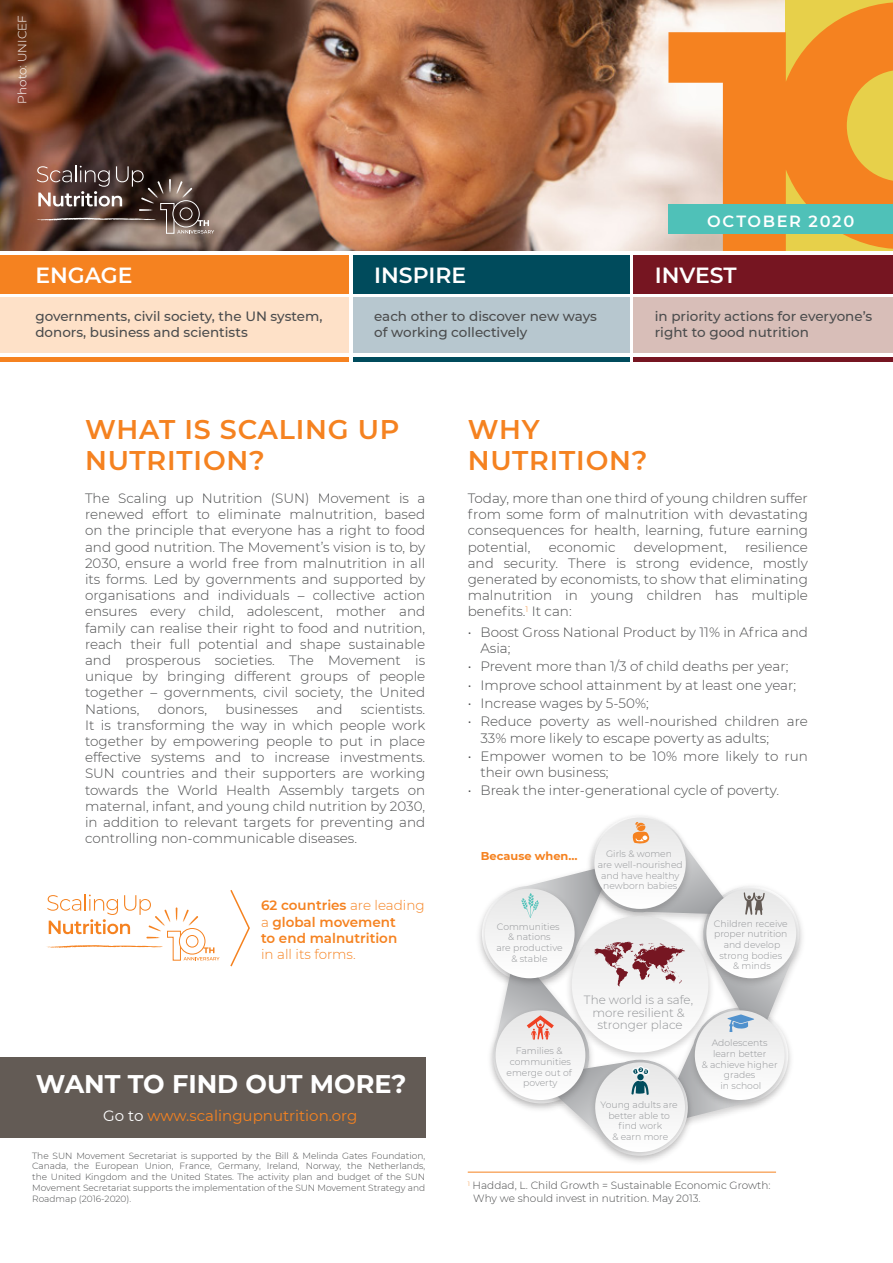
<style>
.page{position:relative;width:893px;height:1263px;background:#fff}
.page>*{position:absolute;margin:0;border:0;box-sizing:border-box;transform-origin:0 0}
.Big_title{font:600 27px/31.5px "Montserrat";letter-spacing:.03em;color:#f58220}
.t1{font:700 25.5px "Montserrat";color:#fff}
.green_title_key_mess{font:600 21.9px "Montserrat";color:#fff}
.green_title_key_mess-2{font:600 16.2px "Montserrat";letter-spacing:.105em;color:#fff}
.t2{font:15px "Montserrat";color:#f58220}
.body_text{font:300 13.5px/16.2px "Montserrat";color:#4b4c4d;text-align:justify}
.body_text-2{font:500 13.5px/16.2px "Montserrat";color:#4b4c4d}
.Big_title-2{font:600 13.5px/16.2px "Montserrat";color:#f58220;text-align:justify}
.body_text-3{font:300 12px "Montserrat";color:#fff}
.t3{font:300 11.85px/12.1px "Montserrat";color:#929497;text-align:center}
.t4{font:700 11.4px "Montserrat";color:#f58220}
.footnote{font:300 10.5px/12.6px "Montserrat";color:#4b4c4d}
.t5{font:300 9.3px/10.6px "Montserrat";color:#929497;text-align:center}
.body_text-4{font:300 9px/10.8px "Montserrat";color:#4b4c4d;text-align:justify}
.t6{font:700 3.75px "Montserrat";color:#fff}
.s1{font-weight:300}
.s2{color:#fff}
</style>
<div class="page">
<img style="left:0;top:0;width:786px;height:251px">
<svg style="left:668px;top:2px;width:225px;height:249px;background:#f0a552"></svg>
<div style="left:668px;top:205px;width:225px;height:29px;background:#4fc1b8"></div>
<svg style="left:35px;top:165px;width:179px;height:69px;background:#67524c"></svg>
<div style="left:0;top:255px;width:349px;height:38px;background:#f58220"></div>
<div style="left:0;top:298px;width:349px;height:55px;background:#fee1c8"></div>
<hr style="left:0;top:357px;width:349px;height:4px;background:#f58220">
<div style="left:353px;top:255px;width:276px;height:38px;background:#004b5c"></div>
<div style="left:353px;top:298px;width:276px;height:55px;background:#b7c7cf"></div>
<hr style="left:353px;top:357px;width:276px;height:4px;background:#004b5c">
<div style="left:634px;top:255px;width:259px;height:38px;background:#761521"></div>
<div style="left:634px;top:298px;width:259px;height:55px;background:#d8beb8"></div>
<hr style="left:634px;top:357px;width:259px;height:4px;background:#761521">
<svg style="left:481px;top:816px;width:321px;height:346px"></svg>
<div style="left:0;top:1057px;width:425px;height:81px;background:#635b55"></div>
<svg style="left:46px;top:894px;width:174px;height:67px"></svg>
<svg style="left:230px;top:890px;width:20px;height:77px"></svg>
<hr style="left:468px;top:1172px;width:308px;height:1px;background:#f58220">
<p class="body_text-3" style="left:14px;top:104px;width:90px;rotate:-90deg">Photo: UNICEF</p>
<p class="green_title_key_mess-2" style="left:707px;top:209px;width:149px">OCTOBER 2020</p>
<p class="green_title_key_mess" style="left:35px;top:260px;width:99px">ENGAGE</p>
<p class="green_title_key_mess" style="left:374px;top:260px;width:93px">INSPIRE</p>
<p class="green_title_key_mess" style="left:655px;top:260px;width:83px">INVEST</p>
<p class="body_text-2" style="left:35px;top:307px;width:289px">governments, civil society, the UN system, donors, business and scientists</p>
<p class="body_text-2" style="left:374px;top:307px;width:224px">each other to discover new ways of working collectively</p>
<p class="body_text-2" style="left:655px;top:307px;width:219px">in priority actions for everyone’s right to good nutrition</p>
<p class="Big_title" style="left:85px;top:412px;width:316px">WHAT IS SCALING UP<br>NUTRITION?</p>
<p class="body_text" style="left:85px;top:490px;width:342px">The Scaling up Nutrition (SUN) Movement is a renewed effort to eliminate malnutrition, based on the principle that everyone has a right to food and good nutrition. The Movement’s vision is to, by 2030, ensure a world free from malnutrition in all its forms. Led by governments and supported by organisations and individuals – collective action ensures every child, adolescent, mother and family can realise their right to food and nutrition, reach their full potential and shape sustainable and prosperous societies. The Movement is unique by bringing different groups of people together – governments, civil society, the United Nations,</p>
<p class="body_text" style="left:158px;top:700px;width:51px">donors,</p>
<p class="body_text" style="left:225px;top:700px;width:74px">businesses</p>
<p class="body_text" style="left:316px;top:700px;width:28px">and</p>
<p class="body_text" style="left:85px;top:700px;width:342px;text-indent:276px">scientists.<br>It is transforming the way in which people work together by empowering people to put in place effective systems and to increase investments.<br>SUN countries and their supporters are working towards the World Health Assembly targets on maternal, infant, and young child nutrition by 2030, in addition to relevant targets for preventing and controlling non-communicable diseases.</p>
<p class="Big_title-2" style="left:261px;top:897px;width:165px">62 countries <span class="s1">are leading</span></p>
<p class="Big_title-2" style="left:261px;top:913px;width:138px"><span class="s1">a</span> global movement to end malnutrition <span class="s1">in all its forms.</span></p>
<p class="Big_title" style="left:468px;top:412px;width:181px">WHY<br>NUTRITION?</p>
<p class="body_text" style="left:468px;top:490px;width:342px">Today, more than one third of young children suffer from some form of malnutrition with devastating consequences for health, learning, future earning potential,</p>
<p class="body_text" style="left:468px;top:538px;width:342px;text-indent:277px">resilience and security. There is strong evidence, mostly generated by economists, to show that eliminating malnutrition in young children has multiple benefits.<sup>1</sup> It can:</p>
<p class="body_text" style="left:480px;top:623px;width:329px;text-indent:-13px">• Boost Gross National Product by 11% in Africa and<br>Asia;</p>
<p class="body_text" style="left:468px;top:658px;width:322px">• Prevent more than 1/3 of child deaths per year;</p>
<p class="body_text" style="left:468px;top:676px;width:330px">• Improve school attainment by at least one year;</p>
<p class="body_text" style="left:468px;top:695px;width:182px">• Increase wages by 5-50%;</p>
<p class="body_text" style="left:480px;top:713px;width:329px;text-indent:-13px">• Reduce poverty as well-nourished children are<br>33% more likely to escape poverty as adults;</p>
<p class="body_text" style="left:480px;top:747px;width:329px;text-indent:-13px">• Empower women to be 10% more likely to run their own business;</p>
<p class="body_text" style="left:468px;top:782px;width:313px">• Break the inter-generational cycle of poverty.</p>
<p class="body_text" style="left:549px;top:538px;width:68px">economic</p>
<p class="body_text" style="left:634px;top:538px;width:94px">development,</p>
<p class="t4" style="left:481px;top:848px;width:98px">Because when…</p>
<p class="t5" style="left:496px;top:921px;width:68px">Communities &amp; nations<br>are productive &amp; stable</p>
<p class="t5" style="left:598px;top:848px;width:87px">Girls &amp; women<br>are well-nourished and have healthy newborn babies</p>
<p class="t3" style="left:584px;top:994px;width:111px">The world is a safe, more resilient &amp; stronger place</p>
<p class="t5" style="left:714px;top:918px;width:75px">Children receive proper nutrition and develop strong bodies<br>&amp; minds</p>
<p class="t1" style="left:36px;top:1065px;width:372px">WANT TO FIND OUT MORE?</p>
<p class="t2" style="left:103px;top:1105px;width:256px"><span class="s2">Go to</span> www.scalingupnutrition.org</p>
<p class="body_text-4" style="left:32px;top:1150px;width:394px">The SUN Movement Secretariat is supported by the Bill &amp; Melinda Gates Foundation, Canada, the European Union, France, Germany, Ireland, Norway, the Netherlands, the United Kingdom and the United States. The activity plan and budget of the SUN Movement Secretariat supports the implementation of the SUN Movement Strategy and Roadmap (2016-2020).</p>
<p class="t5" style="left:506px;top:1045px;width:67px">Families &amp; communities emerge out of poverty</p>
<p class="t6" style="left:640px;top:1067px;width:4px">2</p>
<p class="t6" style="left:635px;top:1069px;width:3px">1</p>
<p class="t6" style="left:645px;top:1069px;width:4px">3</p>
<p class="t5" style="left:601px;top:1099px;width:79px">Young adults are better able to find work<br>&amp; earn more</p>
<p class="t5" style="left:702px;top:1037px;width:77px">Adolescents learn better<br>&amp; achieve higher grades<br>in school</p>
<p class="footnote" style="left:473px;top:1179px;width:299px;text-indent:-5px"><sup>1</sup> Haddad, L. Child Growth = Sustainable Economic Growth:<br>Why we should invest in nutrition. May 2013.</p>
</div>
